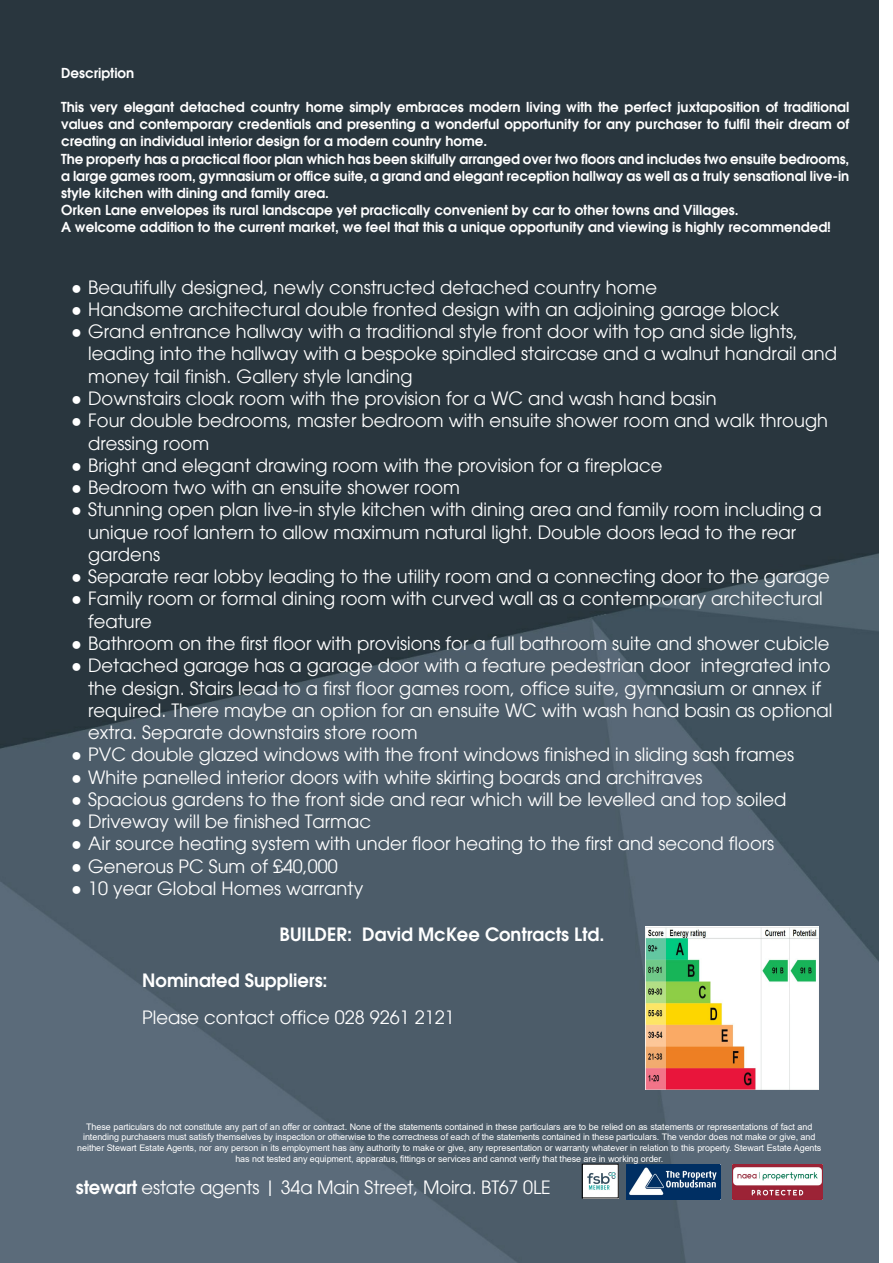
<style>
.page{position:relative;width:893px;height:1263px;background:#fff}
.page>*{position:absolute;margin:0;border:0;box-sizing:border-box;transform-origin:0 0}
.t1{font:18px/22.2px "Avant Garde";color:#fff}
.t2{font:600 18px "Avant Garde";color:#fff}
.t3{font:600 13.5px/17.1px "Avant Garde";color:#fff}
.t4{font:9px/10.8px "Arial";letter-spacing:-.015em;color:#fff;text-align:center}
.s1{font-family:"Times New Roman"}
.s2{font-weight:600}
</style>
<div class="page">
<img style="left:1px;top:1px;width:877px;height:1262px">
<img style="left:627px;top:1165px;width:93px;height:34px">
<img style="left:584px;top:1166px;width:32px;height:30px">
<img style="left:732px;top:1165px;width:91px;height:34px">
<img style="left:645px;top:926px;width:173px;height:163px">
<p class="t3" style="left:61px;top:65px;width:75px">Description</p>
<p class="t3" style="left:61px;top:100px;width:790px">This very elegant detached country home simply embraces modern living with the perfect juxtaposition of traditional values and contemporary credentials and presenting a wonderful opportunity for any purchaser to fulfil their dream of creating an individual interior design for a modern country home.<br>The property has a practical floor plan which has been skilfully arranged over two floors and includes two ensuite bedrooms, a large games room, gymnasium or office suite, a grand and elegant reception hallway as well as a truly sensational live-in style kitchen with dining and family area.<br>Orken Lane envelopes its rural landscape yet practically convenient by car to other towns and Villages.<br>A welcome addition to the current market, we feel that this a unique opportunity and viewing is highly recommended!</p>
<p class="t1" style="left:71px;top:278px;width:587px"><span class="s1">●</span> Beautifully designed, newly constructed detached country home</p>
<p class="t1" style="left:71px;top:300px;width:709px"><span class="s1">●</span> Handsome architectural double fronted design with an adjoining garage block</p>
<p class="t1" style="left:88px;top:322px;width:750px;text-indent:-17px"><span class="s1">●</span> Grand entrance hallway with a traditional style front door with top and side lights, leading into the hallway with a bespoke spindled staircase and a walnut handrail and money tail finish. Gallery style landing</p>
<p class="t1" style="left:71px;top:389px;width:647px"><span class="s1">●</span> Downstairs cloak room with the provision for a WC and wash hand basin</p>
<p class="t1" style="left:88px;top:411px;width:741px;text-indent:-17px"><span class="s1">●</span> Four double bedrooms, master bedroom with ensuite shower room and walk through dressing room</p>
<p class="t1" style="left:71px;top:456px;width:593px"><span class="s1">●</span> Bright and elegant drawing room with the provision for a fireplace</p>
<p class="t1" style="left:71px;top:478px;width:390px"><span class="s1">●</span> Bedroom two with an ensuite shower room</p>
<p class="t1" style="left:88px;top:500px;width:735px;text-indent:-17px"><span class="s1">●</span> Stunning open plan live-in style kitchen with dining area and family room including a unique roof lantern to allow maximum natural light. Double doors lead to the rear gardens</p>
<p class="t1" style="left:71px;top:567px;width:760px"><span class="s1">●</span> Separate rear lobby leading to the utility room and a connecting door to the garage</p>
<p class="t1" style="left:88px;top:589px;width:736px;text-indent:-17px"><span class="s1">●</span> Family room or formal dining room with curved wall as a contemporary architectural feature</p>
<p class="t1" style="left:71px;top:634px;width:760px"><span class="s1">●</span> Bathroom on the first floor with provisions for a full bathroom suite and shower cubicle</p>
<p class="t1" style="left:88px;top:656px;width:746px;text-indent:-17px"><span class="s1">●</span> Detached garage has a garage door with a feature pedestrian door integrated into the design. Stairs lead to a first floor games room, office suite, gymnasium or annex if required. There maybe an option for an ensuite WC with wash hand basin as optional extra. Separate downstairs store room</p>
<p class="t1" style="left:71px;top:745px;width:724px"><span class="s1">●</span> PVC double glazed windows with the front windows finished in sliding sash frames</p>
<p class="t1" style="left:71px;top:768px;width:633px"><span class="s1">●</span> White panelled interior doors with white skirting boards and architraves</p>
<p class="t1" style="left:71px;top:790px;width:717px"><span class="s1">●</span> Spacious gardens to the front side and rear which will be levelled and top soiled</p>
<p class="t1" style="left:71px;top:812px;width:301px"><span class="s1">●</span> Driveway will be finished Tarmac</p>
<p class="t1" style="left:71px;top:834px;width:704px"><span class="s1">●</span> Air source heating system with under floor heating to the first and second floors</p>
<p class="t1" style="left:71px;top:857px;width:268px"><span class="s1">●</span> Generous PC Sum of £40,000</p>
<p class="t1" style="left:71px;top:879px;width:294px"><span class="s1">●</span> 10 year Global Homes warranty</p>
<p class="t2" style="left:280px;top:928px;width:326px">BUILDER: David McKee Contracts Ltd.</p>
<p class="t2" style="left:142px;top:974px;width:187px">Nominated Suppliers:</p>
<p class="t1" style="left:142px;top:1008px;width:314px">Please contact office 028 9261 2121</p>
<p class="t4" style="left:77px;top:1122px;width:746px">These particulars do not constitute any part of an offer or contract. None of the statements contained in these particulars are to be relied on as statements or representations of fact and intending purchasers must satisfy themselves by inspection or otherwise to the correctness of each of the statements contained in these particulars. The vendor does not make or give, and neither Stewart Estate Agents, nor any person in its employment has any authority to make or give, any representation or warranty whatever in relation to this property. Stewart Estate Agents has not tested any equipment, apparatus, fittings or services and cannot verify that these are in working order.</p>
<p class="t1" style="left:76px;top:1177px;width:476px"><span class="s2">stewart</span> estate agents | 34a Main Street, Moira. BT67 0LE</p>
</div>
